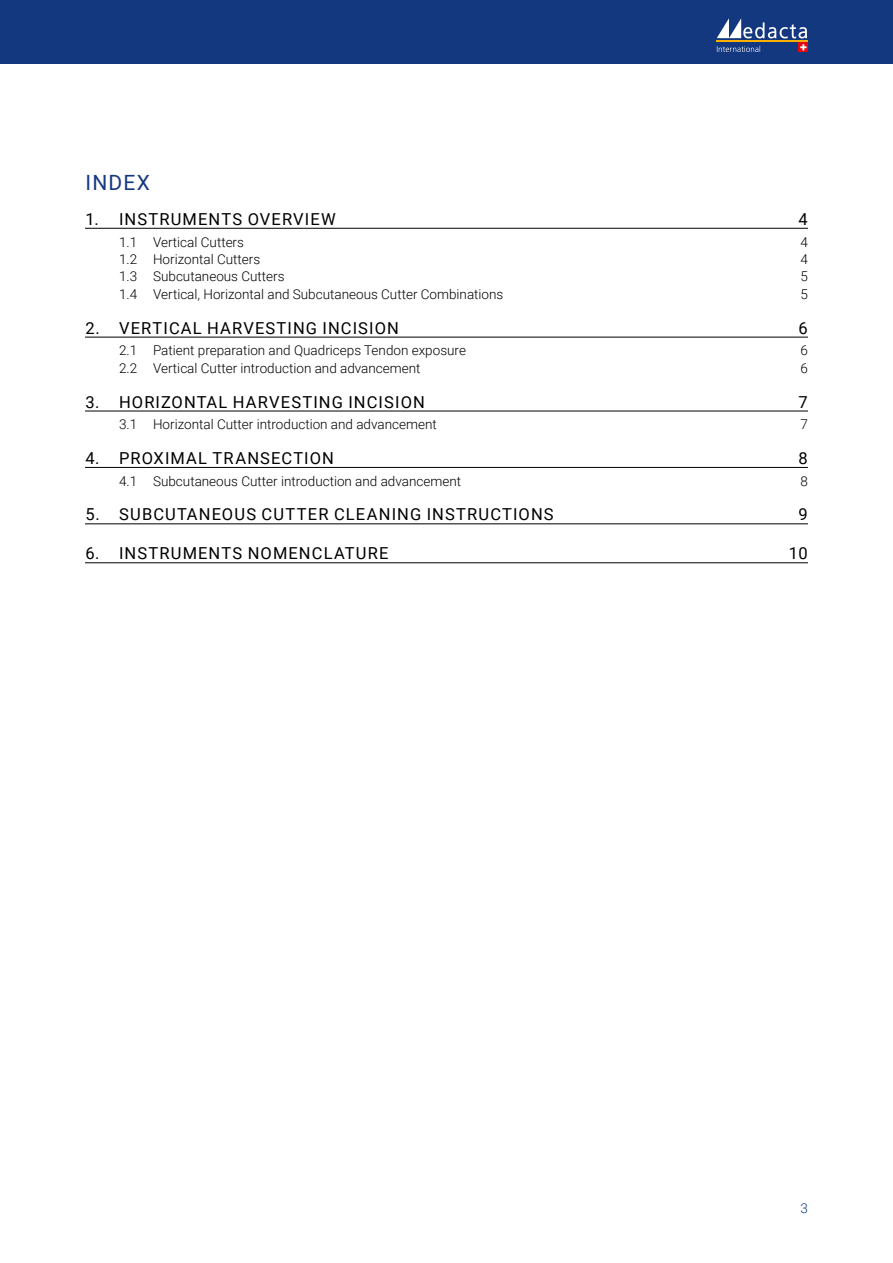
<style>
.page{position:relative;width:893px;height:1263px;background:#fff}
.page>*{position:absolute;margin:0;border:0;box-sizing:border-box;transform-origin:0 0}
.t1{font:21px "Roboto";letter-spacing:.06em;color:#14387f}
.t2{font:16.5px "Roboto";letter-spacing:.065em;color:#000}
.t3{font:300 13.5px "Roboto";color:#000}
.t4{font:300 13.5px "Roboto";color:#14387f}
</style>
<div class="page">
<div style="left:0;top:0;width:893px;height:64px;background:#14387f"></div>
<hr style="left:716px;top:40px;width:92px;height:1px;background:#f9b000">
<svg style="left:717px;top:18px;width:90px;height:20px"></svg>
<svg style="left:799px;top:43px;width:9px;height:9px"></svg>
<svg style="left:800px;top:44px;width:6px;height:6px"></svg>
<svg style="left:717px;top:46px;width:43px;height:6px"></svg>
<hr style="left:85px;top:228px;width:723px;height:1px;background:#000">
<hr style="left:85px;top:337px;width:723px;height:1px;background:#000">
<hr style="left:85px;top:411px;width:723px;height:1px;background:#000">
<hr style="left:85px;top:467px;width:723px;height:1px;background:#000">
<hr style="left:85px;top:524px;width:723px;height:1px;background:#000">
<hr style="left:85px;top:562px;width:723px;height:1px;background:#000">
<h1 class="t1" style="left:85px;top:168px;width:66px">INDEX</h1>
<p class="t2" style="left:85px;top:207px;width:252px">1. INSTRUMENTS OVERVIEW</p>
<p class="t2" style="left:798px;top:207px;width:11px">4</p>
<p class="t3" style="left:119px;top:232px;width:126px">1.1 Vertical Cutters</p>
<p class="t3" style="left:800px;top:232px;width:9px">4</p>
<p class="t3" style="left:119px;top:250px;width:143px">1.2 Horizontal Cutters</p>
<p class="t3" style="left:800px;top:250px;width:9px">4</p>
<p class="t3" style="left:119px;top:267px;width:167px">1.3 Subcutaneous Cutters</p>
<p class="t3" style="left:800px;top:267px;width:9px">5</p>
<p class="t3" style="left:119px;top:285px;width:386px">1.4 Vertical, Horizontal and Subcutaneous Cutter Combinations</p>
<p class="t3" style="left:800px;top:285px;width:9px">5</p>
<p class="t2" style="left:85px;top:316px;width:315px">2. VERTICAL HARVESTING INCISION</p>
<p class="t2" style="left:798px;top:316px;width:11px">6</p>
<p class="t3" style="left:119px;top:341px;width:348px">2.1 Patient preparation and Quadriceps Tendon exposure</p>
<p class="t3" style="left:800px;top:341px;width:9px">6</p>
<p class="t3" style="left:119px;top:359px;width:303px">2.2 Vertical Cutter introduction and advancement</p>
<p class="t3" style="left:800px;top:359px;width:9px">6</p>
<p class="t2" style="left:85px;top:390px;width:341px">3. HORIZONTAL HARVESTING INCISION</p>
<p class="t2" style="left:798px;top:390px;width:11px">7</p>
<p class="t3" style="left:119px;top:415px;width:319px">3.1 Horizontal Cutter introduction and advancement</p>
<p class="t3" style="left:800px;top:415px;width:9px">7</p>
<p class="t2" style="left:85px;top:446px;width:250px">4. PROXIMAL TRANSECTION</p>
<p class="t2" style="left:798px;top:446px;width:11px">8</p>
<p class="t3" style="left:119px;top:471px;width:344px">4.1 Subcutaneous Cutter introduction and advancement</p>
<p class="t3" style="left:800px;top:471px;width:9px">8</p>
<p class="t2" style="left:85px;top:503px;width:470px">5. SUBCUTANEOUS CUTTER CLEANING INSTRUCTIONS</p>
<p class="t2" style="left:798px;top:503px;width:11px">9</p>
<p class="t2" style="left:85px;top:542px;width:305px">6. INSTRUMENTS NOMENCLATURE</p>
<p class="t2" style="left:789px;top:542px;width:20px">10</p>
<p class="t4" style="left:800px;top:1198px;width:9px">3</p>
</div>
